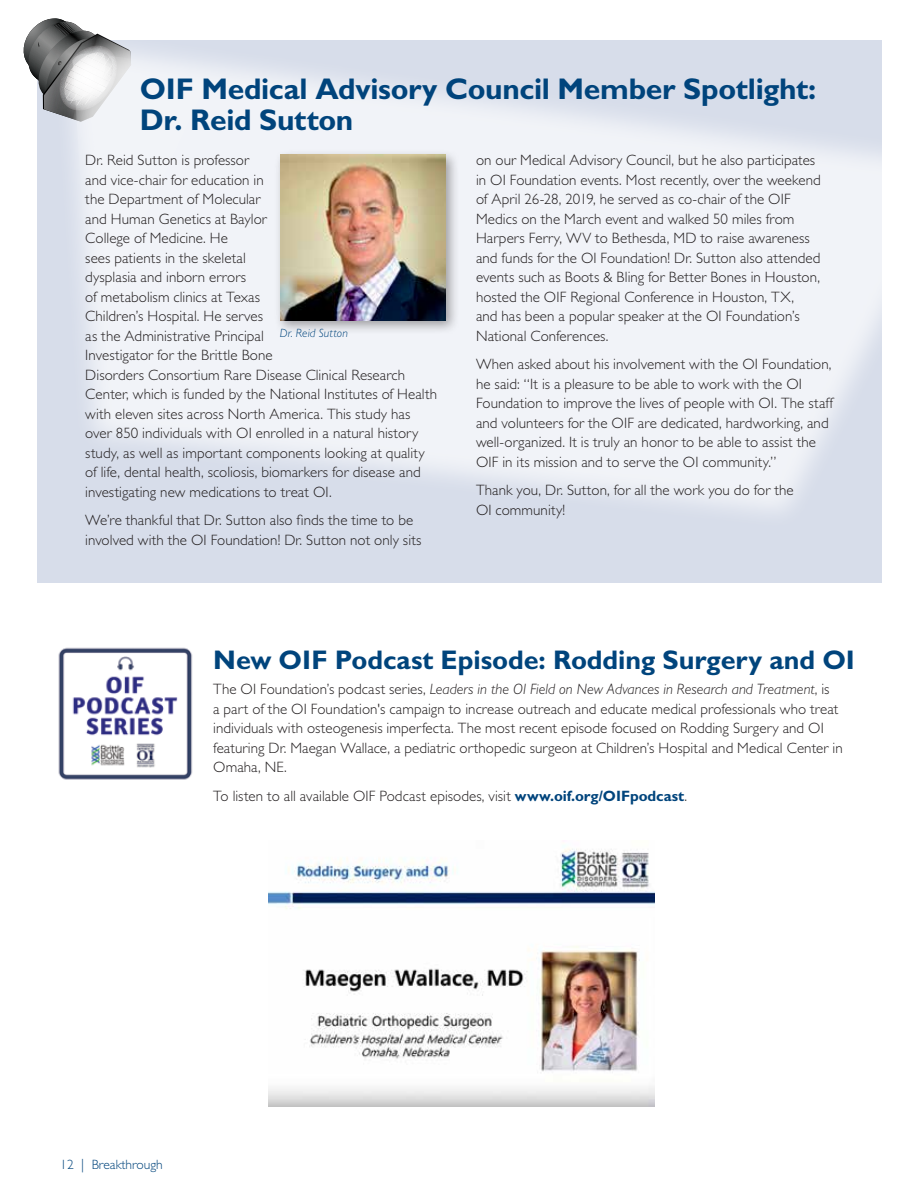
<style>
.page{position:relative;width:918px;height:1188px;background:#fff}
.page>*{position:absolute;margin:0;border:0;box-sizing:border-box;transform-origin:0 0}
.t1{font:700 30px/31.5px "Gill Sans Std";letter-spacing:-.01em;color:#00447c}
.t2{font:700 27px "Gill Sans Std";letter-spacing:-.005em;color:#00447c}
.t3{font:300 15px/19.5px "Gill Sans Std";letter-spacing:.005em;color:#231f20}
.t4{font:300 13.5px "Gill Sans Std";color:#00447c}
.t5{font:italic 300 12px "Gill Sans Std";letter-spacing:.01em;color:#00447c}
.s1{font-style:italic}
.s2{font-weight:700;color:#00447c}
</style>
<div class="page">
<div style="left:37px;top:40px;width:845px;height:543px;background:#d7ddea"></div>
<svg style="left:40px;top:18px;width:33px;height:5px"></svg>
<svg style="left:23px;top:23px;width:761px;height:488px"></svg>
<svg style="left:72px;top:51px;width:810px;height:457px;fill:#f1f3f8"></svg>
<div style="left:274px;top:149px;width:186px;height:186px;background:#231f20;opacity:.4"></div>
<img style="left:280px;top:155px;width:165px;height:165px">
<img style="left:58px;top:647px;width:135px;height:133px">
<img style="left:269px;top:848px;width:386px;height:259px">
<h1 class="t1" style="left:140px;top:73px;width:678px">OIF Medical Advisory Council Member Spotlight:<br>Dr. Reid Sutton</h1>
<p class="t3" style="left:85px;top:150px;width:353px">Dr. Reid Sutton is professor<br>and vice-chair for education in<br>the Department of Molecular<br>and Human Genetics at Baylor<br>College of Medicine. He<br>sees patients in the skeletal<br>dysplasia and inborn errors<br>of metabolism clinics at Texas<br>Children’s Hospital. He serves<br>as the Administrative Principal<br>Investigator for the Brittle Bone<br>Disorders Consortium Rare Disease Clinical Research Center, which is funded by the National Institutes of Health with eleven sites across North America. This study has over 850 individuals with OI enrolled in a natural history study, as well as important components looking at quality of life, dental health, scoliosis, biomarkers for disease and investigating new medications to treat OI.</p>
<p class="t3" style="left:85px;top:510px;width:338px">We’re thankful that Dr. Sutton also finds the time to be involved with the OI Foundation! Dr. Sutton not only sits</p>
<p class="t5" style="left:280px;top:327px;width:70px">Dr. Reid Sutton</p>
<p class="t3" style="left:476px;top:150px;width:346px">on our Medical Advisory Council, but he also participates in OI Foundation events. Most recently, over the weekend of April 26-28, 2019, he served as co-chair of the OIF Medics on the March event and walked 50 miles from Harpers Ferry, WV to Bethesda, MD to raise awareness and funds for the OI Foundation! Dr. Sutton also attended events such as Boots &amp; Bling for Better Bones in Houston, hosted the OIF Regional Conference in Houston, TX,<br>and has been a popular speaker at the OI Foundation’s National Conferences.</p>
<p class="t3" style="left:476px;top:354px;width:359px">When asked about his involvement with the OI Foundation, he said: “It is a pleasure to be able to work with the OI Foundation to improve the lives of people with OI. The staff and volunteers for the OIF are dedicated, hardworking, and well-organized. It is truly an honor to be able to assist the OIF in its mission and to serve the OI community.”</p>
<p class="t3" style="left:476px;top:480px;width:319px">Thank you, Dr. Sutton, for all the work you do for the<br>OI community!</p>
<h2 class="t2" style="left:213px;top:644px;width:643px">New OIF Podcast Episode: Rodding Surgery and OI</h2>
<p class="t3" style="left:213px;top:680px;width:631px">The OI Foundation’s podcast series, <span class="s1">Leaders in the OI Field on New Advances in Research and Treatment</span>, is<br>a part of the OI Foundation's campaign to increase outreach and educate medical professionals who treat individuals with osteogenesis imperfecta. The most recent episode focused on Rodding Surgery and OI featuring Dr. Maegan Wallace, a pediatric orthopedic surgeon at Children’s Hospital and Medical Center in Omaha, NE.</p>
<p class="t3" style="left:213px;top:786px;width:476px">To listen to all available OIF Podcast episodes, visit <span class="s2">www.oif.org/OIFpodcast</span>.</p>
<p class="t4" style="left:60px;top:1157px;width:104px">12 | Breakthrough</p>
</div>
